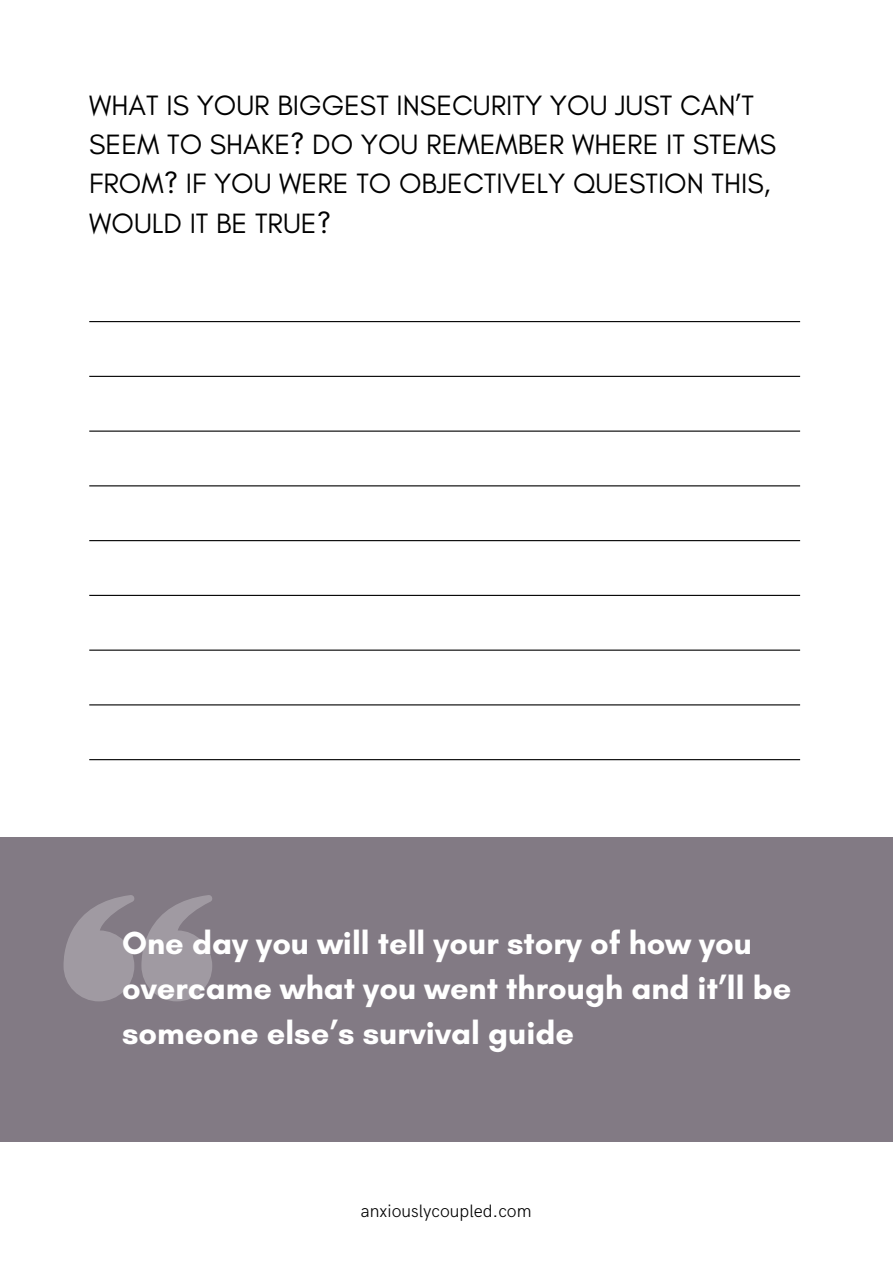
<style>
.page{position:relative;width:893px;height:1264px;background:#fff}
.page>*{position:absolute;margin:0;border:0;box-sizing:border-box;transform-origin:0 0}
.t1{font:700 32.55px/45px "Glacial Indifference";color:#fff}
.t2{font:28.5px/39.3px "Glacial Indifference";color:#000}
.t3{font:300 18px "HK Grotesk";color:#000}
</style>
<div class="page">
<div style="left:0;top:836px;width:892px;height:305px;background:#827a84"></div>
<svg style="left:64px;top:895px;width:148px;height:106px"></svg>
<hr style="left:89px;top:321px;width:711px;height:1px;background:#000">
<hr style="left:89px;top:376px;width:711px;height:1px;background:#000">
<hr style="left:89px;top:430px;width:711px;height:1px;background:#000">
<hr style="left:89px;top:485px;width:711px;height:1px;background:#000">
<hr style="left:89px;top:540px;width:711px;height:1px;background:#000">
<hr style="left:89px;top:595px;width:711px;height:1px;background:#000">
<hr style="left:89px;top:649px;width:711px;height:1px;background:#000">
<hr style="left:89px;top:704px;width:711px;height:1px;background:#000">
<hr style="left:89px;top:759px;width:711px;height:1px;background:#000">
<p class="t2" style="left:89px;top:85px;width:688px">WHAT IS YOUR BIGGEST INSECURITY YOU JUST CAN’T SEEM TO SHAKE? DO YOU REMEMBER WHERE IT STEMS FROM? IF YOU WERE TO OBJECTIVELY QUESTION THIS, WOULD IT BE TRUE?</p>
<p class="t1" style="left:122px;top:920px;width:670px">One day you will tell your story of how you overcame what you went through and it’ll be someone else’s survival guide</p>
<p class="t3" style="left:361px;top:1200px;width:172px">anxiouslycoupled.com</p>
</div>
